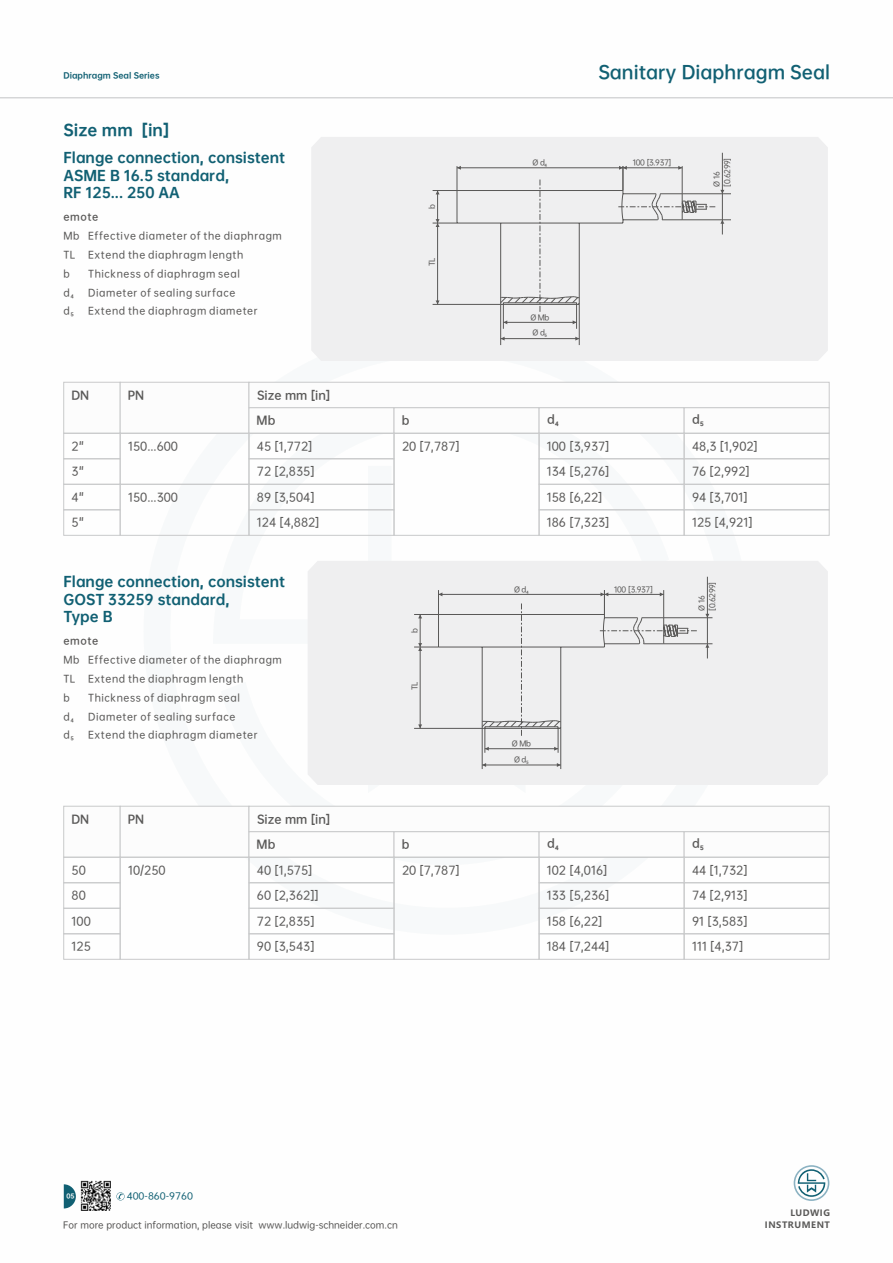
<style>
.page{position:relative;width:893px;height:1263px;background:#fff}
.page>*{position:absolute;margin:0;border:0;box-sizing:border-box;transform-origin:0 0}
.t1{font:17.55px "OPPO Sans B";color:#116073}
.t2{font:15px "OPPO Sans H";color:#116073}
.t3{font:13.5px/17.9px "OPPO Sans H";color:#116073}
.t4{font:11.25px "OPPO Sans M";color:#595857}
.t5{font:11.25px "OPPO Sans B";color:#595857}
.t6{font:9.75px/18.9px "OPPO Sans M";letter-spacing:.06em;color:#595857}
.t7{font:9.75px "OPPO Sans B";letter-spacing:.06em;color:#595857}
.t8{font:9px "OPPO Sans M";color:#595857}
.t9{font:9px "OPPO Sans M";color:#116073;scale:1.04 1}
.t10{font:700 8.7px/11.4px "Microsoft Ya Hei";letter-spacing:.06em;color:#595857;text-align:right}
.t11{font:7.8px "OPPO Sans H";color:#116073}
.t12{font:7.5px/15.8px "OPPO Sans M";letter-spacing:-.045em;color:#595857}
.t13{font:6px "OPPO Sans H";color:#fff}
</style>
<div class="page">
<hr style="left:0;top:97px;width:893px;height:1px;background:#c9cacb">
<div style="left:311px;top:137px;width:517px;height:224px;background:#efeff0"></div>
<hr style="left:682px;top:220px;width:49px;height:1px;background:#595857">
<hr style="left:682px;top:193px;width:49px;height:1px;background:#595857">
<hr style="left:722px;top:153px;width:1px;height:41px;background:#595857">
<svg style="left:432px;top:166px;width:292px;height:179px"></svg>
<svg style="left:63px;top:382px;width:766px;height:154px"></svg>
<div style="left:308px;top:561px;width:520px;height:224px;background:#efeff0"></div>
<svg style="left:63px;top:806px;width:766px;height:154px"></svg>
<hr style="left:707px;top:577px;width:1px;height:41px;background:#595857">
<svg style="left:705px;top:614px;width:4px;height:44px"></svg>
<hr style="left:664px;top:643px;width:48px;height:1px;background:#595857">
<hr style="left:664px;top:617px;width:48px;height:1px;background:#595857">
<svg style="left:414px;top:590px;width:283px;height:179px"></svg>
<svg style="left:64px;top:1184px;width:12px;height:24px"></svg>
<img style="left:81px;top:1181px;width:30px;height:30px">
<svg style="left:116px;top:1192px;width:9px;height:8px"></svg>
<svg style="left:794px;top:1165px;width:35px;height:36px"></svg>
<p class="t11" style="left:63px;top:71px;width:98px">Diaphragm Seal Series</p>
<h2 class="t2" style="left:63px;top:122px;width:107px">Size mm [in]</h2>
<p class="t3" style="left:63px;top:148px;width:223px">Flange connection, consistent<br>ASME B 16.5 standard,<br>RF 125... 250 AA</p>
<p class="t7" style="left:63px;top:212px;width:37px">emote</p>
<p class="t6" style="left:88px;top:245px;width:171px">Extend the diaphragm length<br>Thickness of diaphragm seal<br>Diameter of sealing surface<br>Extend the diaphragm diameter</p>
<p class="t6" style="left:88px;top:226px;width:195px">Effective diameter of the diaphragm</p>
<p class="t6" style="left:63px;top:226px;width:18px">Mb</p>
<p class="t6" style="left:63px;top:245px;width:14px">TL</p>
<p class="t6" style="left:63px;top:283px;width:12px">d₄</p>
<p class="t6" style="left:63px;top:264px;width:8px">b</p>
<p class="t6" style="left:63px;top:302px;width:12px">d₅</p>
<p class="t12" style="left:424px;top:209px;width:6px;rotate:-90deg">b</p>
<p class="t12" style="left:424px;top:266px;width:10px;rotate:-90deg">TL</p>
<h1 class="t1" style="left:598px;top:63px;width:233px">Sanitary Diaphragm Seal</h1>
<p class="t12" style="left:532px;top:155px;width:16px">Ø d₄</p>
<p class="t12" style="left:633px;top:155px;width:40px">100 [3.937]</p>
<p class="t12" style="left:711px;top:187px;width:31px;line-height:10.6px;rotate:-90deg">Ø 16 [0.6299]</p>
<p class="t12" style="left:530px;top:309px;width:21px">Ø Mb<br>Ø d₅</p>
<p class="t5" style="left:71px;top:389px;width:19px">DN</p>
<p class="t5" style="left:128px;top:389px;width:18px">PN</p>
<p class="t4" style="left:72px;top:440px;width:14px">2"</p>
<p class="t4" style="left:72px;top:466px;width:14px">3"</p>
<p class="t4" style="left:72px;top:491px;width:14px">4"</p>
<p class="t4" style="left:72px;top:517px;width:14px">5"</p>
<p class="t4" style="left:128px;top:440px;width:51px">150...600</p>
<p class="t4" style="left:128px;top:491px;width:51px">150...300</p>
<p class="t5" style="left:257px;top:389px;width:75px">Size mm [in]</p>
<p class="t5" style="left:257px;top:415px;width:20px">Mb</p>
<p class="t5" style="left:402px;top:415px;width:9px">b</p>
<p class="t5" style="left:547px;top:414px;width:13px">d₄</p>
<p class="t5" style="left:692px;top:414px;width:13px">d₅</p>
<p class="t4" style="left:257px;top:440px;width:57px">45 [1,772]</p>
<p class="t4" style="left:257px;top:466px;width:59px">72 [2,835]</p>
<p class="t4" style="left:257px;top:491px;width:59px">89 [3,504]</p>
<p class="t4" style="left:257px;top:517px;width:64px">124 [4,882]</p>
<p class="t4" style="left:402px;top:440px;width:59px">20 [7,787]</p>
<p class="t4" style="left:547px;top:440px;width:64px">100 [3,937]</p>
<p class="t4" style="left:547px;top:466px;width:64px">134 [5,276]</p>
<p class="t4" style="left:547px;top:491px;width:57px">158 [6,22]</p>
<p class="t4" style="left:547px;top:517px;width:64px">186 [7,323]</p>
<p class="t4" style="left:692px;top:440px;width:67px">48,3 [1,902]</p>
<p class="t4" style="left:692px;top:466px;width:59px">76 [2,992]</p>
<p class="t4" style="left:692px;top:491px;width:57px">94 [3,701]</p>
<p class="t4" style="left:692px;top:517px;width:62px">125 [4,921]</p>
<p class="t3" style="left:63px;top:572px;width:223px">Flange connection, consistent<br>GOST 33259 standard,<br>Type B</p>
<p class="t7" style="left:63px;top:636px;width:37px">emote</p>
<p class="t6" style="left:63px;top:669px;width:14px">TL</p>
<p class="t6" style="left:88px;top:650px;width:195px">Effective diameter of the diaphragm<br>Extend the diaphragm length<br>Thickness of diaphragm seal<br>Diameter of sealing surface<br>Extend the diaphragm diameter</p>
<p class="t6" style="left:63px;top:650px;width:18px">Mb</p>
<p class="t6" style="left:63px;top:688px;width:8px">b</p>
<p class="t6" style="left:63px;top:707px;width:12px">d₄</p>
<p class="t6" style="left:63px;top:725px;width:12px">d₅</p>
<p class="t12" style="left:406px;top:633px;width:6px;rotate:-90deg">b</p>
<p class="t12" style="left:406px;top:690px;width:10px;rotate:-90deg">TL</p>
<p class="t12" style="left:514px;top:581px;width:16px">Ø d₄</p>
<p class="t12" style="left:614px;top:581px;width:40px">100 [3.937]</p>
<p class="t12" style="left:696px;top:611px;width:31px;line-height:10.6px;rotate:-90deg">Ø 16 [0.6299]</p>
<p class="t12" style="left:512px;top:736px;width:21px">Ø Mb<br>Ø d₅</p>
<p class="t5" style="left:71px;top:813px;width:19px">DN</p>
<p class="t5" style="left:128px;top:813px;width:18px">PN</p>
<p class="t4" style="left:72px;top:864px;width:16px">50</p>
<p class="t4" style="left:128px;top:864px;width:39px">10/250</p>
<p class="t4" style="left:72px;top:890px;width:16px">80</p>
<p class="t4" style="left:72px;top:915px;width:21px">100</p>
<p class="t4" style="left:72px;top:941px;width:21px">125</p>
<p class="t5" style="left:257px;top:813px;width:75px">Size mm [in]</p>
<p class="t5" style="left:257px;top:839px;width:20px">Mb</p>
<p class="t5" style="left:402px;top:839px;width:9px">b</p>
<p class="t5" style="left:547px;top:838px;width:13px">d₄</p>
<p class="t5" style="left:692px;top:838px;width:13px">d₅</p>
<p class="t4" style="left:257px;top:864px;width:57px">40 [1,575]</p>
<p class="t4" style="left:257px;top:890px;width:63px">60 [2,362]]</p>
<p class="t4" style="left:257px;top:915px;width:59px">72 [2,835]</p>
<p class="t4" style="left:257px;top:941px;width:59px">90 [3,543]</p>
<p class="t4" style="left:402px;top:864px;width:59px">20 [7,787]</p>
<p class="t4" style="left:547px;top:864px;width:62px">102 [4,016]</p>
<p class="t4" style="left:547px;top:890px;width:64px">133 [5,236]</p>
<p class="t4" style="left:547px;top:915px;width:57px">158 [6,22]</p>
<p class="t4" style="left:547px;top:941px;width:64px">184 [7,244]</p>
<p class="t4" style="left:692px;top:864px;width:57px">44 [1,732]</p>
<p class="t4" style="left:692px;top:890px;width:57px">74 [2,913]</p>
<p class="t4" style="left:692px;top:915px;width:57px">91 [3,583]</p>
<p class="t4" style="left:692px;top:941px;width:53px">111 [4,37]</p>
<p class="t9" style="left:127px;top:1192px;width:65px">400-860-9760</p>
<p class="t13" style="left:67px;top:1193px;width:10px">05</p>
<p class="t8" style="left:63px;top:1220px;width:336px">For more product information, please visit www.ludwig-schneider.com.cn</p>
<p class="t10" style="left:765px;top:1208px;width:67px">LUDWIG<br>INSTRUMENT</p>
</div>
